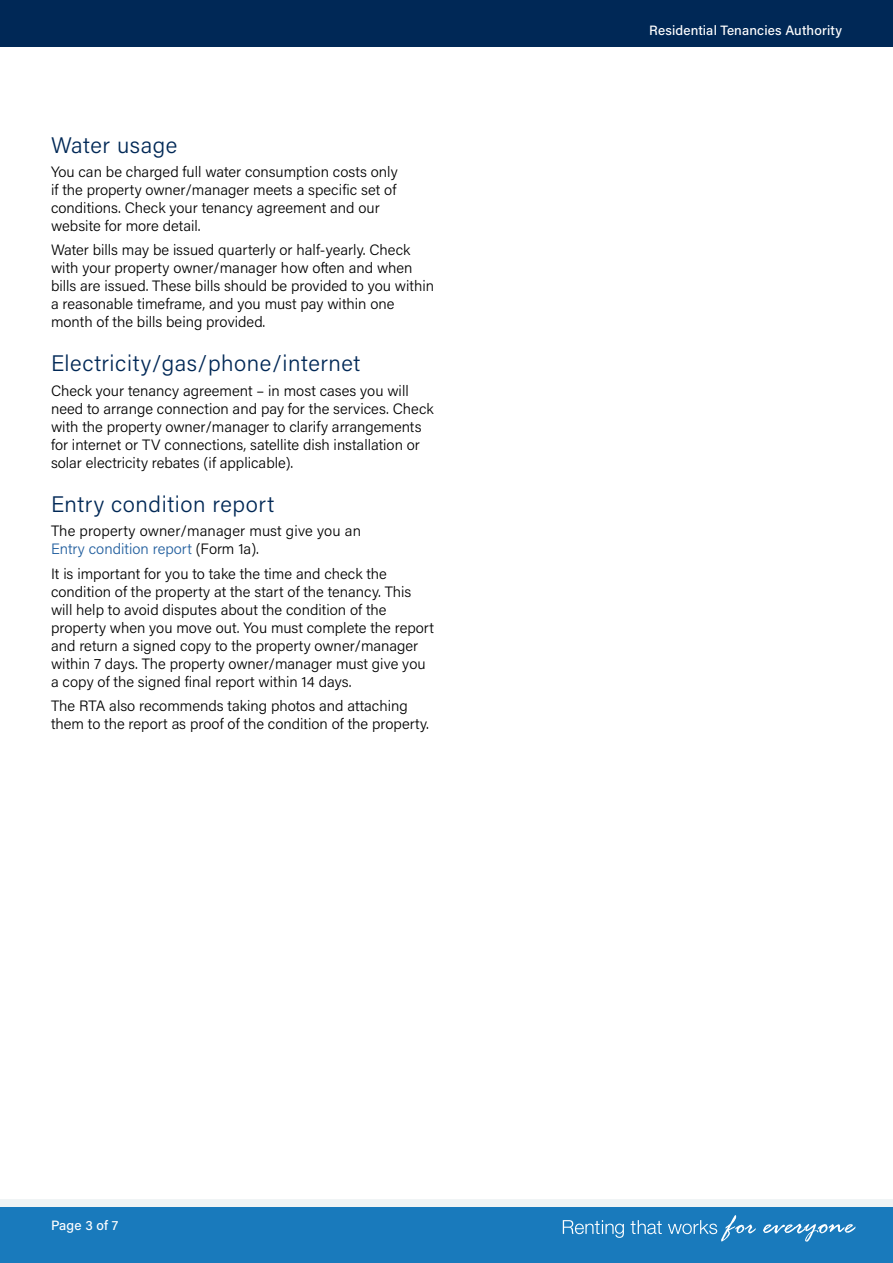
<style>
.page{position:relative;width:893px;height:1263px;background:#fff}
.page>*{position:absolute;margin:0;border:0;box-sizing:border-box;transform-origin:0 0}
.t1{font:300 22.5px "Acumin Pro";letter-spacing:.025em;color:#002856}
.t2{font:300 15px/18px "Acumin Pro";color:#000}
.t3{font:500 13.5px "Acumin Pro";letter-spacing:.01em;color:#fff}
.s1{color:#215e9e}
</style>
<div class="page">
<div style="left:0;top:1199px;width:893px;height:9px;background:#f0f4f5"></div>
<div style="left:0;top:1208px;width:893px;height:55px;background:#197abc"></div>
<div style="left:0;top:0;width:893px;height:47px;background:#002856"></div>
<svg style="left:563px;top:1220px;width:61px;height:18px"></svg>
<svg style="left:631px;top:1220px;width:31px;height:14px"></svg>
<svg style="left:668px;top:1215px;width:88px;height:26px"></svg>
<svg style="left:763px;top:1224px;width:92px;height:18px"></svg>
<h1 class="t1" style="left:51px;top:129px;width:128px">Water usage</h1>
<p class="t2" style="left:51px;top:162px;width:348px">You can be charged full water consumption costs only if the property owner/manager meets a specific set of conditions. Check your tenancy agreement and our website for more detail.</p>
<p class="t2" style="left:51px;top:241px;width:385px">Water bills may be issued quarterly or half-yearly. Check with your property owner/manager how often and when bills are issued. These bills should be provided to you within a reasonable timeframe, and you must pay within one month of the bills being provided.</p>
<h1 class="t1" style="left:51px;top:348px;width:311px">Electricity/gas/phone/internet</h1>
<p class="t2" style="left:51px;top:381px;width:384px">Check your tenancy agreement – in most cases you will need to arrange connection and pay for the services. Check with the property owner/manager to clarify arrangements for internet or TV connections, satellite dish installation or solar electricity rebates (if applicable).</p>
<h1 class="t1" style="left:51px;top:488px;width:225px">Entry condition report</h1>
<p class="t2" style="left:51px;top:521px;width:312px">The property owner/manager must give you an<br><span class="s1">Entry condition report</span> (Form 1a).</p>
<p class="t2" style="left:51px;top:564px;width:384px">It is important for you to take the time and check the condition of the property at the start of the tenancy. This will help to avoid disputes about the condition of the property when you move out. You must complete the report and return a signed copy to the property owner/manager within 7 days. The property owner/manager must give you a copy of the signed final report within 14 days.</p>
<p class="t2" style="left:51px;top:696px;width:379px">The RTA also recommends taking photos and attaching them to the report as proof of the condition of the property.</p>
<p class="t3" style="left:51px;top:1216px;width:69px">Page 3 of 7</p>
<p class="t3" style="left:649px;top:21px;width:194px">Residential Tenancies Authority</p>
</div>
